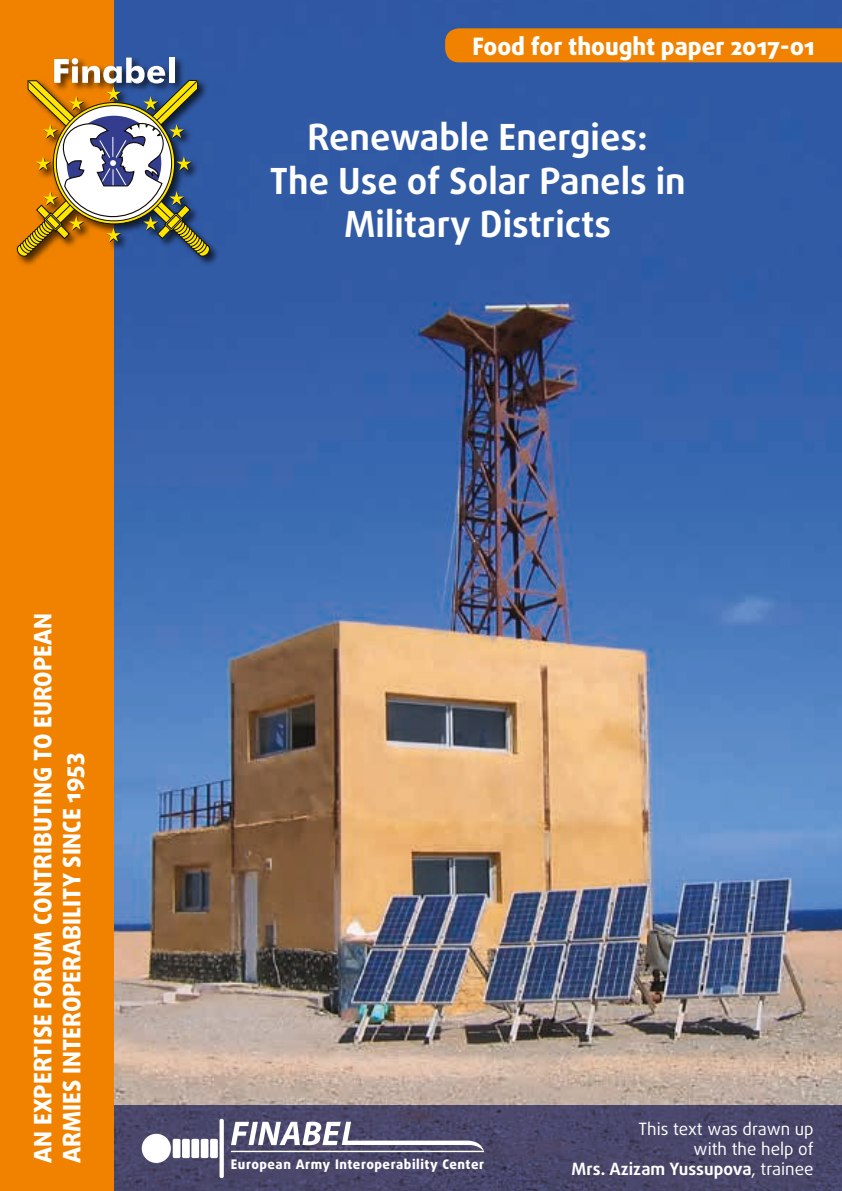
<style>
.page{position:relative;width:842px;height:1191px;background:#fff}
.page>*{position:absolute;margin:0;border:0;box-sizing:border-box;transform-origin:0 0}
.t1{font:700 36px/43.2px "Daxline Pro";color:#fff;text-align:center}
.t2{font:800 24px/28.8px "Daxline Pro";color:#fff}
.t3{font:17px/20.4px "Daxline Pro";color:#fff;text-align:right}
.t4{font:800 13.2px "Daxline Pro";letter-spacing:.04em;color:#fff}
.s1{font-weight:700}
</style>
<div class="page">
<img style="left:113px;top:0;width:729px;height:1106px">
<svg style="left:113px;top:1106px;width:729px;height:85px;background:#494669"></svg>
<div style="left:0;top:0;width:113px;height:1191px;background:#f08200"></div>
<div style="left:15px;top:55px;width:205px;height:211px;background:#1d1d1b;opacity:.75"></div>
<svg style="left:17px;top:58px;width:193px;height:199px"></svg>
<div style="left:169px;top:58px;width:6px;height:25px;background:#fff"></div>
<div style="left:445px;top:28px;width:397px;height:34px;background:#f08200"></div>
<svg style="left:220px;top:1118px;width:4px;height:60px"></svg>
<div style="left:210px;top:1138px;width:8px;height:20px;background:#fff;border-radius:2px"></div>
<div style="left:201px;top:1138px;width:7px;height:20px;background:#fff;border-radius:2px"></div>
<div style="left:191px;top:1138px;width:8px;height:20px;background:#fff;border-radius:2px"></div>
<div style="left:182px;top:1138px;width:8px;height:20px;background:#fff;border-radius:2px"></div>
<div style="left:173px;top:1138px;width:7px;height:20px;background:#fff;border-radius:2px"></div>
<div style="left:142px;top:1133px;width:29px;height:30px;background:#fff;border-radius:50%"></div>
<svg style="left:231px;top:1121px;width:253px;height:31px"></svg>
<p class="t2" style="left:472px;top:32px;width:344px">Food for thought paper 2017-01</p>
<h1 class="t1" style="left:270px;top:116px;width:417px">Renewable Energies:<br>The Use of Solar Panels in<br>Military Districts</h1>
<p class="t2" style="left:29px;top:1162px;width:551px;rotate:-90deg">AN EXPERTISE FORUM CONTRIBUTING TO EUROPEAN<br>ARMIES INTEROPERABILITY SINCE 1953</p>
<p class="t4" style="left:231px;top:1156px;width:255px">European Army Interoperability Center</p>
<p class="t3" style="left:572px;top:1118px;width:244px">This text was drawn up<br>with the help of<br><span class="s1">Mrs. Azizam Yussupova</span>, trainee</p>
</div>
